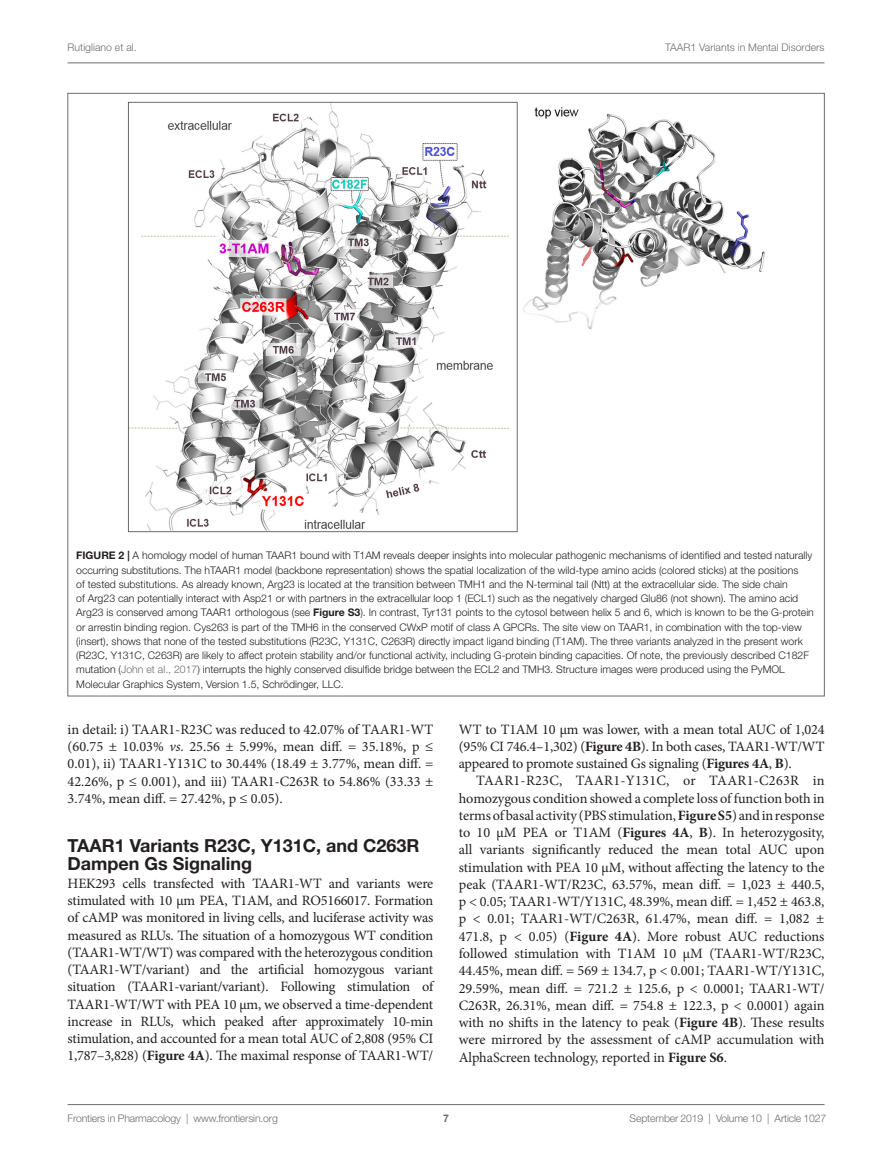
<style>
.page{position:relative;width:893px;height:1170px;background:#fff}
.page>*{position:absolute;margin:0;border:0;box-sizing:border-box;transform-origin:0 0}
._2{font:700 18px/18.8px "Helvetica Neue LT Std";color:#231f20}
.T1{font:14.25px/17.2px "Minion Pro";letter-spacing:-.015em;color:#231f20;text-align:justify}
.T{font:14.25px/17.2px "Minion Pro";letter-spacing:-.005em;color:#231f20;text-align:justify}
.FC{font:300 10.5px/14.2px "Helvetica Neue LT Std";color:#231f20}
.t1{font:300 10.5px "Helvetica Neue LT Std";letter-spacing:-.015em;color:#6c6d70}
.t2{font:700 10.5px "Helvetica Neue LT Std";color:#6c6d70}
.s1{font-weight:700}
.s2{color:#6c6d70}
.s3{font-style:italic}
</style>
<div class="page">
<hr style="left:68px;top:63px;width:756px;height:1px;background:#6c6d70">
<hr style="left:68px;top:1104px;width:756px;height:1px;background:#6c6d70">
<img style="left:127px;top:102px;width:638px;height:430px">
<p class="t1" style="left:68px;top:41px;width:71px">Rutigliano et al.</p>
<p class="t1" style="left:665px;top:41px;width:161px">TAAR1 Variants in Mental Disorders</p>
<p class="FC" style="left:76px;top:548px;width:739px"><span class="s1">FIGURE 2 |</span> A homology model of human TAAR1 bound with T1AM reveals deeper insights into molecular pathogenic mechanisms of identified and tested naturally occurring substitutions. The hTAAR1 model (backbone representation) shows the spatial localization of the wild-type amino acids (colored sticks) at the positions<br>of tested substitutions. As already known, Arg23 is located at the transition between TMH1 and the N-terminal tail (Ntt) at the extracellular side. The side chain<br>of Arg23 can potentially interact with Asp21 or with partners in the extracellular loop 1 (ECL1) such as the negatively charged Glu86 (not shown). The amino acid Arg23 is conserved among TAAR1 orthologous (see <span class="s1">Figure S3</span>). In contrast, Tyr131 points to the cytosol between helix 5 and 6, which is known to be the G-protein or arrestin binding region. Cys263 is part of the TMH6 in the conserved CWxP motif of class A GPCRs. The site view on TAAR1, in combination with the top-view (insert), shows that none of the tested substitutions (R23C, Y131C, C263R) directly impact ligand binding (T1AM). The three variants analyzed in the present work (R23C, Y131C, C263R) are likely to affect protein stability and/or functional activity, including G-protein binding capacities. Of note, the previously described C182F mutation (<span class="s2">John et al., 2017</span>) interrupts the highly conserved disulfide bridge between the ECL2 and TMH3. Structure images were produced using the PyMOL Molecular Graphics System, Version 1.5, Schrödinger, LLC.</p>
<p class="T1" style="left:68px;top:720px;width:367px">in detail: i) TAAR1-R23C was reduced to 42.07% of TAAR1-WT (60.75 ± 10.03% <span class="s3">vs</span>. 25.56 ± 5.99%, mean diff. = 35.18%, p ≤ 0.01), ii) TAAR1-Y131C to 30.44% (18.49 ± 3.77%, mean diff. = 42.26%, p ≤ 0.001), and iii) TAAR1-C263R to 54.86% (33.33 ± 3.74%, mean diff. = 27.42%, p ≤ 0.05).</p>
<p class="_2" style="left:68px;top:835px;width:353px">TAAR1 Variants R23C, Y131C, and C263R<br>Dampen Gs Signaling</p>
<p class="T1" style="left:68px;top:874px;width:367px">HEK293 cells transfected with TAAR1-WT and variants were stimulated with 10 µm PEA, T1AM, and RO5166017. Formation of cAMP was monitored in living cells, and luciferase activity was measured as RLUs. The situation of a homozygous WT condition (TAAR1-WT/WT) was compared with the heterozygous condition (TAAR1-WT/variant) and the artificial homozygous variant situation (TAAR1-variant/variant). Following stimulation of TAAR1-WT/WT with PEA 10 μm, we observed a time-dependent increase in RLUs, which peaked after approximately 10-min stimulation, and accounted for a mean total AUC of 2,808 (95% CI 1,787–3,828) (<span class="s1">Figure 4A</span>). The maximal response of TAAR1-WT/</p>
<p class="T1" style="left:459px;top:720px;width:367px">WT to T1AM 10 μm was lower, with a mean total AUC of 1,024 (95% CI 746.4–1,302) (<span class="s1">Figure 4B</span>). In both cases, TAAR1-WT/WT appeared to promote sustained Gs signaling (<span class="s1">Figures 4A</span>, <span class="s1">B</span>).</p>
<p class="T" style="left:459px;top:772px;width:367px;text-indent:17px">TAAR1-R23C, TAAR1-Y131C, or TAAR1-C263R in homozygous condition showed a complete loss of function both in terms of basal activity (PBS stimulation, <span class="s1">Figure S5</span>) and in response to 10 μM PEA or T1AM (<span class="s1">Figures 4A</span>, <span class="s1">B</span>). In heterozygosity, all variants significantly reduced the mean total AUC upon stimulation with PEA 10 μM, without affecting the latency to the peak (TAAR1-WT/R23C, 63.57%, mean diff. = 1,023 ± 440.5, p &lt; 0.05; TAAR1-WT/Y131C, 48.39%, mean diff. = 1,452 ± 463.8, p &lt; 0.01; TAAR1-WT/C263R, 61.47%, mean diff. = 1,082 ± 471.8, p &lt; 0.05) (<span class="s1">Figure 4A</span>). More robust AUC reductions followed stimulation with T1AM 10 μM (TAAR1-WT/R23C, 44.45%, mean diff. = 569 ± 134.7, p &lt; 0.001; TAAR1-WT/Y131C, 29.59%, mean diff. = 721.2 ± 125.6, p &lt; 0.0001; TAAR1-WT/ C263R, 26.31%, mean diff. = 754.8 ± 122.3, p &lt; 0.0001) again with no shifts in the latency to peak (<span class="s1">Figure 4B</span>). These results were mirrored by the assessment of cAMP accumulation with AlphaScreen technology, reported in <span class="s1">Figure S6</span>.</p>
<p class="t1" style="left:68px;top:1111px;width:212px">Frontiers in Pharmacology | www.frontiersin.org</p>
<p class="t2" style="left:443px;top:1111px;width:7px">7</p>
<p class="t1" style="left:630px;top:1111px;width:198px">September 2019 | Volume 10 | Article 1027</p>
</div>
